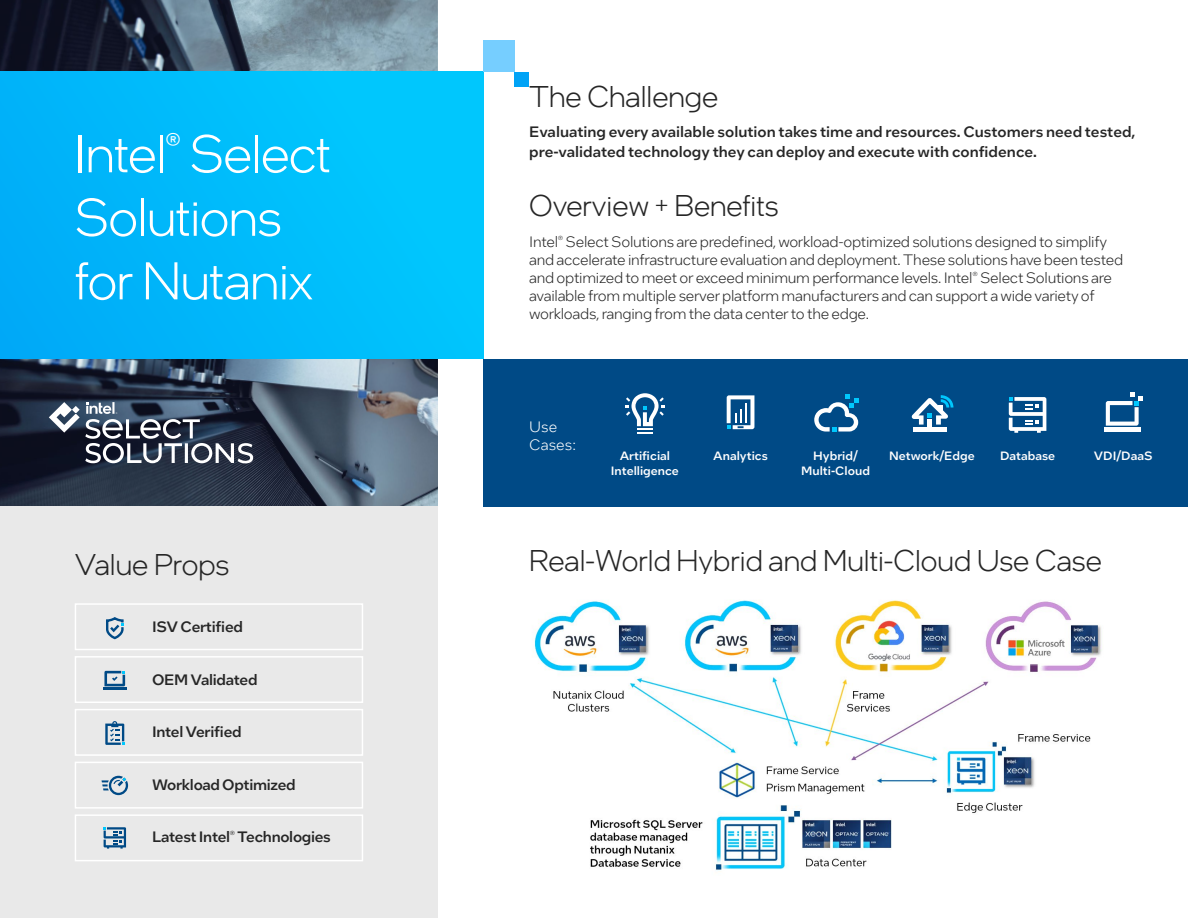
<style>
.page{position:relative;width:1188px;height:918px;background:#fff}
.page>*{position:absolute;margin:0;border:0;box-sizing:border-box;transform-origin:0 0}
.t1{font:300 52.95px/63.6px "Intel One Display";letter-spacing:-.01em;color:#fff}
.t2{font:300 30px "Intel One Display";color:#262626}
.t3{font:300 15px/18px "Intel One Text";letter-spacing:-.02em;color:#262626}
.t4{font:500 15px/19.5px "Intel One Text";letter-spacing:-.005em;color:#262626}
.t5{font:300 15px/18px "Intel One Text";color:#fff}
.t6{font:500 12px/14.4px "Intel One Text";color:#fff;text-align:center}
</style>
<div class="page">
<div style="left:483px;top:359px;width:705px;height:148px;background:#004a86"></div>
<img style="left:0;top:0;width:438px;height:507px">
<div style="left:0;top:507px;width:438px;height:411px;background:#e9e9e9"></div>
<div style="left:0;top:72px;width:483px;height:287px;background:linear-gradient(to right,#00aef8,#00c9fd)"></div>
<div style="left:483px;top:40px;width:32px;height:32px;background:#76ceff"></div>
<div style="left:515px;top:72px;width:14px;height:14px;background:#00a3f6"></div>
<div style="left:75px;top:603px;width:288px;height:47px;border:2px solid #fff"></div>
<div style="left:75px;top:814px;width:288px;height:47px;border:2px solid #fff"></div>
<div style="left:75px;top:762px;width:288px;height:47px;border:2px solid #fff"></div>
<div style="left:75px;top:709px;width:288px;height:47px;border:2px solid #fff"></div>
<div style="left:75px;top:656px;width:288px;height:47px;border:2px solid #fff"></div>
<img style="left:534px;top:600px;width:568px;height:271px">
<svg style="left:625px;top:393px;width:40px;height:41px"></svg>
<svg style="left:814px;top:394px;width:44px;height:38px"></svg>
<div style="left:913px;top:427px;width:34px;height:5px;background:#fff"></div>
<div style="left:927px;top:420px;width:5px;height:10px;background:#fff"></div>
<svg style="left:912px;top:395px;width:41px;height:30px"></svg>
<hr style="left:1104px;top:428px;width:37px;height:4px;background:#fff">
<svg style="left:1106px;top:393px;width:37px;height:33px"></svg>
<svg style="left:1009px;top:397px;width:37px;height:36px"></svg>
<svg style="left:727px;top:395px;width:27px;height:34px"></svg>
<svg style="left:102px;top:776px;width:26px;height:19px"></svg>
<svg style="left:104px;top:827px;width:22px;height:22px"></svg>
<svg style="left:105px;top:721px;width:19px;height:24px"></svg>
<hr style="left:103px;top:688px;width:23px;height:2px;background:#004a86">
<svg style="left:104px;top:671px;width:21px;height:15px"></svg>
<svg style="left:106px;top:618px;width:18px;height:22px"></svg>
<svg style="left:49px;top:402px;width:204px;height:61px;background:#4e5768"></svg>
<h1 class="t1" style="left:75px;top:121px;width:258px">Intel<sup>®</sup> Select<br>Solutions for Nutanix</h1>
<h2 class="t2" style="left:75px;top:546px;width:156px">Value Props</h2>
<p class="t4" style="left:152px;top:617px;width:93px">ISV Certified</p>
<p class="t4" style="left:152px;top:669px;width:107px">OEM Validated</p>
<p class="t4" style="left:152px;top:722px;width:91px">Intel Verified</p>
<p class="t4" style="left:152px;top:774px;width:145px">Workload Optimized</p>
<p class="t4" style="left:152px;top:827px;width:180px">Latest Intel<sup>®</sup> Technologies</p>
<h2 class="t2" style="left:529px;top:78px;width:191px">The Challenge</h2>
<p class="t4" style="left:529px;top:121px;width:608px">Evaluating every available solution takes time and resources. Customers need tested, pre-validated technology they can deploy and execute with confidence.</p>
<h2 class="t2" style="left:529px;top:188px;width:251px">Overview + Benefits</h2>
<p class="t3" style="left:529px;top:232px;width:596px">Intel<sup>®</sup> Select Solutions are predefined, workload-optimized solutions designed to simplify and accelerate infrastructure evaluation and deployment. These solutions have been tested and optimized to meet or exceed minimum performance levels. Intel<sup>®</sup> Select Solutions are available from multiple server platform manufacturers and can support a wide variety of workloads, ranging from the data center to the edge.</p>
<p class="t5" style="left:529px;top:417px;width:48px">Use<br>Cases:</p>
<p class="t6" style="left:611px;top:448px;width:70px">Artificial<br>Intelligence</p>
<p class="t6" style="left:713px;top:448px;width:56px">Analytics</p>
<p class="t6" style="left:801px;top:448px;width:70px">Hybrid/<br>Multi-Cloud</p>
<p class="t6" style="left:889px;top:448px;width:87px">Network/Edge</p>
<p class="t6" style="left:1000px;top:448px;width:57px">Database</p>
<p class="t6" style="left:1094px;top:448px;width:60px">VDI/DaaS</p>
<h2 class="t2" style="left:529px;top:542px;width:574px">Real-World Hybrid and Multi-Cloud Use Case</h2>
</div>
